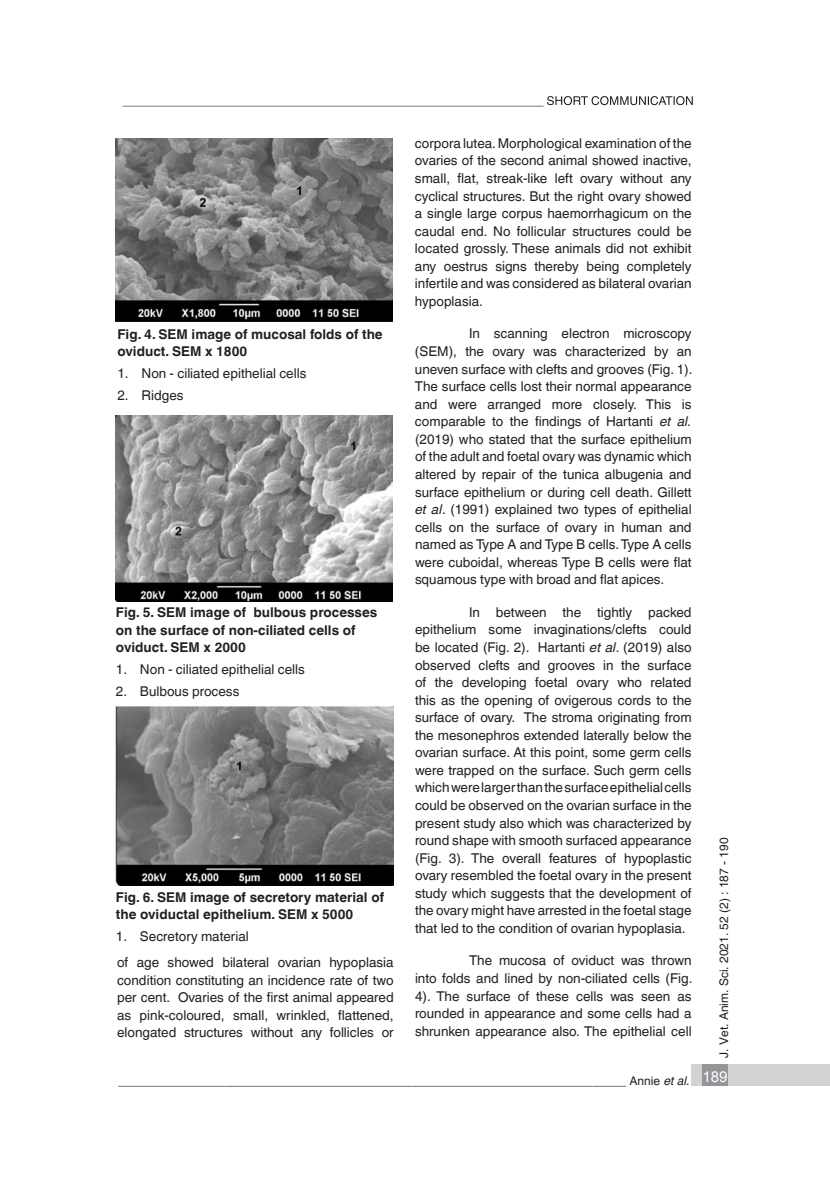
<style>
.page{position:relative;width:830px;height:1191px;background:#fff}
.page>*{position:absolute;margin:0;border:0;box-sizing:border-box;transform-origin:0 0}
.t1{font:13.5px/17.5px "Helvetica World";color:#231f20;text-align:justify}
.t2{font:700 13.5px/17.5px "Helvetica World";color:#231f20}
.t3{font:12px "Helvetica World";color:#231f20}
.t4{font:12px "Helvetica";color:#231f20}
.s1{font-style:italic}
.s2{font-family:"Helvetica"}
.s3{font-family:"Helvetica";font-style:italic}
</style>
<div class="page">
<svg style="left:123px;top:96px;width:569px;height:10px"></svg>
<img style="left:116px;top:138px;width:276px;height:183px">
<img style="left:116px;top:415px;width:276px;height:187px">
<img style="left:116px;top:707px;width:277px;height:178px">
<div style="left:691px;top:1064px;width:138px;height:21px;background:#d1d2d4"></div>
<div style="left:702px;top:1064px;width:25px;height:21px;background:#939598"></div>
<p class="t2" style="left:117px;top:325px;width:267px">Fig. 4. SEM image of mucosal folds of the oviduct. SEM x 1800</p>
<p class="t1" style="left:117px;top:365px;width:190px">1. Non - ciliated epithelial cells</p>
<p class="t1" style="left:117px;top:387px;width:68px">2. Ridges</p>
<p class="t2" style="left:116px;top:604px;width:263px">Fig. 5. SEM image of bulbous processes on the surface of non-ciliated cells of oviduct. SEM x 2000</p>
<p class="t1" style="left:116px;top:661px;width:190px">1. Non - ciliated epithelial cells</p>
<p class="t1" style="left:116px;top:683px;width:125px">2. Bulbous process</p>
<p class="t2" style="left:116px;top:888px;width:269px">Fig. 6. SEM image of secretory material of the oviductal epithelium. SEM x 5000</p>
<p class="t1" style="left:116px;top:927px;width:134px">1. Secretory material</p>
<p class="t1" style="left:117px;top:953px;width:278px">of age showed bilateral ovarian hypoplasia condition constituting an incidence rate of two per cent. Ovaries of the first animal appeared as pink-coloured, small, wrinkled, flattened, elongated structures without any follicles or</p>
<p class="t1" style="left:415px;top:134px;width:278px">corpora lutea. Morphological examination of the ovaries of the second animal showed inactive, small, flat, streak-like left ovary without any cyclical structures. But the right ovary showed a single large corpus haemorrhagicum on the caudal end. No follicular structures could be located grossly. These animals did not exhibit any oestrus signs thereby being completely infertile and was considered as bilateral ovarian hypoplasia.</p>
<p class="t1" style="left:415px;top:325px;width:279px;text-indent:54px">In scanning electron microscopy (SEM), the ovary was characterized by an uneven surface with clefts and grooves (Fig. 1).<br>The surface cells lost their normal appearance and were arranged more closely. This is comparable to the findings of Hartanti <span class="s1">et al. </span>(2019) who stated that the surface epithelium of the adult and foetal ovary was dynamic which altered by repair of the tunica albugenia and surface epithelium or during cell death. Gillett <span class="s1">et al</span>. (1991) explained two types of epithelial cells on the surface of ovary in human and named as Type A and Type B cells. Type A cells were cuboidal, whereas Type B cells were flat squamous type with broad and flat apices.</p>
<p class="t1" style="left:415px;top:603px;width:278px;text-indent:54px">In between the tightly packed epithelium some invaginations/clefts could be located (Fig. 2). Hartanti <span class="s1">et al</span>. (2019) also observed clefts and grooves in the surface of the developing foetal ovary who related this as the opening of ovigerous cords to the surface of ovary. The stroma originating from the mesonephros extended laterally below the ovarian surface. At this point, some germ cells were trapped on the surface. Such germ cells which were larger than the surface epithelial cells could be observed on the ovarian surface in the present study also which was characterized by round shape with smooth surfaced appearance (Fig. 3). The overall features of hypoplastic ovary resembled the foetal ovary in the present study which suggests that the development of the ovary might have arrested in the foetal stage that led to the condition of ovarian hypoplasia.</p>
<p class="t1" style="left:415px;top:952px;width:279px;text-indent:54px">The mucosa of oviduct was thrown into folds and lined by non-ciliated cells (Fig.<br>4). The surface of these cells was seen as rounded in appearance and some cells had a shrunken appearance also. The epithelial cell</p>
<p class="t4" style="left:716px;top:1057px;width:222px;rotate:-90deg">J. Vet. Anim. Sci. 2021. 52 (2) : 187 - 190</p>
<p class="t3" style="left:118px;top:1074px;width:610px">____________________________________________________________________________ <span class="s2">Annie</span> <span class="s3">et al</span><span class="s2">.</span> <sup>189</sup></p>
</div>
